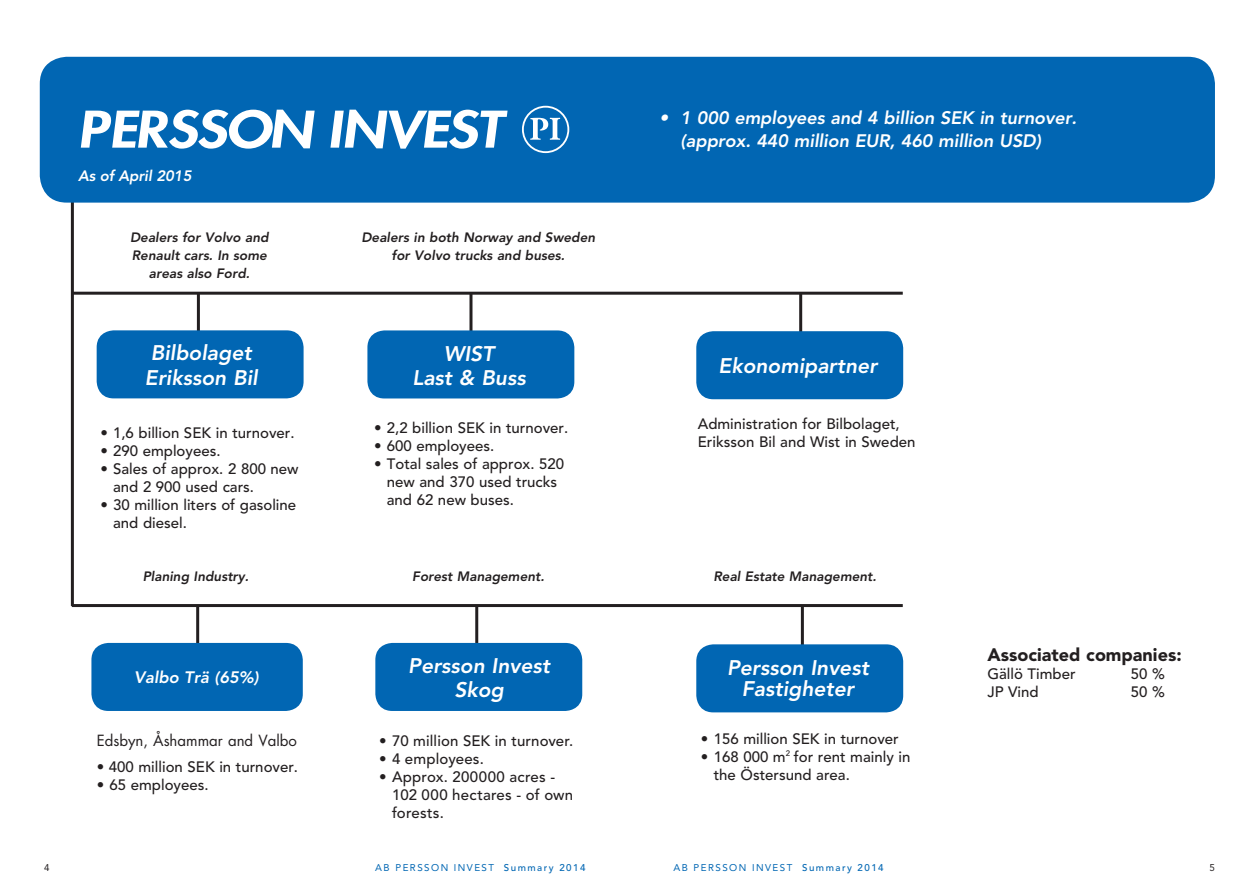
<style>
.page{position:relative;width:1259px;height:893px;background:#fff}
.page>*{position:absolute;margin:0;border:0;box-sizing:border-box;transform-origin:0 0}
.t1{font:italic 800 21px/24px "Avenir";color:#fff;text-align:center}
.t2{font:italic 800 18px/22.5px "Avenir";letter-spacing:-.005em;color:#fff}
.t3{font:900 18px "Avenir";color:#231f20}
.t4{font:italic 800 16.5px "Avenir";color:#fff}
.t5{font:500 15px/18px "Avenir";color:#231f20}
.t6{font:15px "Futura";color:#231f20}
.t7{font:italic 800 15px "Avenir";letter-spacing:-.005em;color:#fff}
.t8{font:italic 800 13.5px/18px "Avenir";color:#231f20;text-align:center}
.t9{font:9.75px "Avenir";letter-spacing:.15em;color:#0166b3}
.t10{font:9.75px "Avenir";color:#231f20}
.s1{font-weight:500}
</style>
<div class="page">
<hr style="left:71px;top:137px;width:3px;height:469px;background:#231f20">
<div style="left:40px;top:57px;width:1175px;height:146px;background:#0166b3;border-radius:27px"></div>
<hr style="left:197px;top:293px;width:3px;height:42px;background:#231f20">
<hr style="left:469px;top:293px;width:3px;height:42px;background:#231f20">
<hr style="left:196px;top:606px;width:3px;height:40px;background:#231f20">
<hr style="left:475px;top:605px;width:3px;height:41px;background:#231f20">
<hr style="left:72px;top:292px;width:830px;height:3px;background:#231f20">
<hr style="left:72px;top:604px;width:830px;height:3px;background:#231f20">
<div style="left:367px;top:330px;width:207px;height:68px;background:#0166b3;border-radius:17px"></div>
<div style="left:91px;top:643px;width:212px;height:68px;background:#0166b3;border-radius:17px"></div>
<div style="left:375px;top:643px;width:207px;height:68px;background:#0166b3;border-radius:17px"></div>
<div style="left:97px;top:330px;width:206px;height:68px;background:#0166b3;border-radius:17px"></div>
<svg style="left:81px;top:110px;width:234px;height:39px"></svg>
<svg style="left:330px;top:110px;width:177px;height:39px"></svg>
<div style="left:522px;top:106px;width:47px;height:47px;border:2px solid #fff;border-radius:50%"></div>
<svg style="left:530px;top:118px;width:30px;height:22px"></svg>
<hr style="left:799px;top:293px;width:3px;height:42px;background:#231f20">
<hr style="left:801px;top:605px;width:3px;height:41px;background:#231f20">
<div style="left:696px;top:644px;width:207px;height:68px;background:#0166b3;border-radius:17px"></div>
<div style="left:696px;top:331px;width:207px;height:68px;background:#0166b3;border-radius:17px"></div>
<p class="t7" style="left:78px;top:167px;width:115px">As of April 2015</p>
<p class="t8" style="left:130px;top:229px;width:140px">Dealers for Volvo and<br>Renault cars. In some areas also Ford.</p>
<p class="t8" style="left:361px;top:229px;width:235px">Dealers in both Norway and Sweden for Volvo trucks and buses.</p>
<h1 class="t1" style="left:145px;top:340px;width:114px;line-height:25.5px;text-align:left">Bilbolaget<br>Eriksson Bil</h1>
<h1 class="t1" style="left:412px;top:341px;width:115px">WIST<br>Last &amp; Buss</h1>
<p class="t5" style="left:100px;top:424px;width:196px">• 1,6 billion SEK in turnover.</p>
<p class="t5" style="left:100px;top:442px;width:122px">• 290 employees.</p>
<p class="t5" style="left:113px;top:460px;width:187px;text-indent:-13px">• Sales of approx. 2 800 new and 2 900 used cars.</p>
<p class="t5" style="left:113px;top:496px;width:185px;text-indent:-13px">• 30 million liters of gasoline and diesel.</p>
<p class="t5" style="left:374px;top:419px;width:196px">• 2,2 billion SEK in turnover.</p>
<p class="t5" style="left:374px;top:437px;width:122px">• 600 employees.</p>
<p class="t5" style="left:387px;top:455px;width:179px;text-indent:-13px">• Total sales of approx. 520 new and 370 used trucks and 62 new buses.</p>
<p class="t8" style="left:143px;top:567px;width:108px">Planing Industry.</p>
<p class="t8" style="left:412px;top:567px;width:134px">Forest Management.</p>
<p class="t4" style="left:134px;top:668px;width:126px">Valbo Trä (65%)</p>
<p class="t6" style="left:97px;top:731px;width:202px">Edsbyn, Åshammar and Valbo</p>
<p class="t5" style="left:97px;top:758px;width:203px">• 400 million SEK in turnover.</p>
<p class="t5" style="left:97px;top:776px;width:113px">• 65 employees.</p>
<h1 class="t1" style="left:408px;top:654px;width:143px">Persson Invest<br>Skog</h1>
<p class="t5" style="left:379px;top:732px;width:195px">• 70 million SEK in turnover.</p>
<p class="t5" style="left:379px;top:750px;width:106px">• 4 employees.</p>
<p class="t5" style="left:392px;top:768px;width:183px;text-indent:-13px">• Approx. 200000 acres -<br>102 000 hectares - of own forests.</p>
<p class="t10" style="left:44px;top:862px;width:7px">4</p>
<p class="t9" style="left:375px;top:862px;width:212px">AB PERSSON INVEST <span class="s1">Summary 2014</span></p>
<p class="t2" style="left:680px;top:107px;width:398px;text-indent:-21px">• 1 000 employees and 4 billion SEK in turnover. (approx. 440 million EUR, 460 million USD)</p>
<h1 class="t1" style="left:718px;top:353px;width:160px">Ekonomipartner</h1>
<p class="t5" style="left:698px;top:415px;width:219px">Administration for Bilbolaget,<br>Eriksson Bil and Wist in Sweden</p>
<p class="t8" style="left:713px;top:567px;width:165px">Real Estate Management.</p>
<h1 class="t1" style="left:727px;top:658px;width:143px;line-height:21px">Persson Invest<br>Fastigheter</h1>
<p class="t5" style="left:701px;top:730px;width:199px">• 156 million SEK in turnover</p>
<p class="t5" style="left:714px;top:748px;width:198px;text-indent:-13px">• 168 000 m<sup>2</sup> for rent mainly in the Östersund area.</p>
<p class="t3" style="left:987px;top:644px;width:196px">Associated companies:</p>
<p class="t5" style="left:987px;top:665px;width:90px">Gällö Timber</p>
<p class="t5" style="left:1130px;top:665px;width:36px">50 %</p>
<p class="t5" style="left:987px;top:683px;width:53px">JP Vind</p>
<p class="t5" style="left:1130px;top:683px;width:36px">50 %</p>
<p class="t9" style="left:673px;top:862px;width:212px">AB PERSSON INVEST <span class="s1">Summary 2014</span></p>
<p class="t10" style="left:1209px;top:862px;width:7px">5</p>
</div>
